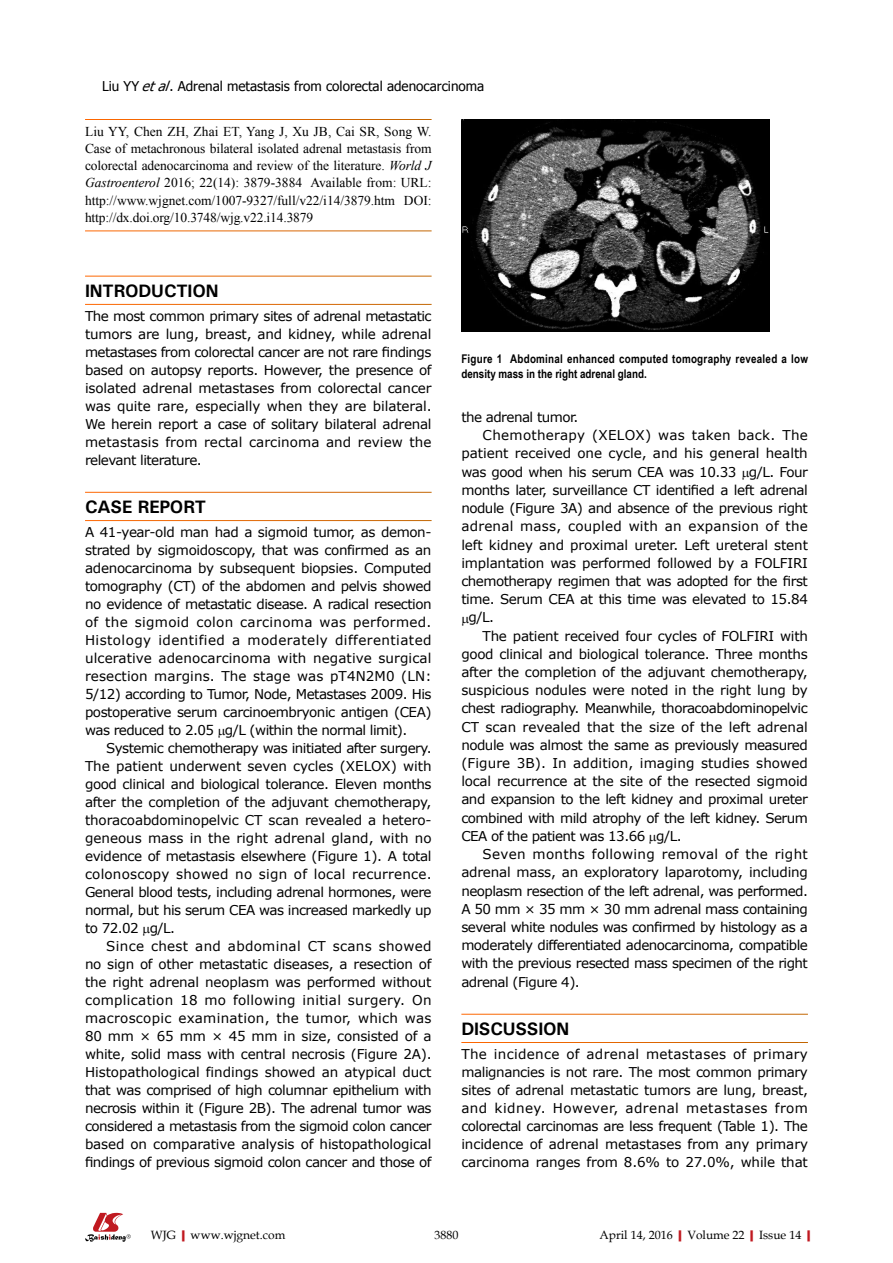
<style>
.page{position:relative;width:893px;height:1263px;background:#fff}
.page>*{position:absolute;margin:0;border:0;box-sizing:border-box;transform-origin:0 0}
.t1{font:700 18px "Univers";letter-spacing:-.01em;color:#000}
.t2{font:13.5px/18px "Verdana";letter-spacing:-.02em;color:#000;text-align:justify}
.t3{font:13.5px "Verdana";letter-spacing:-.04em;color:#000}
.t4{font:13.5px/17.2px "Times New Roman";letter-spacing:-.01em;color:#000;text-align:justify}
.t5{font:13.5px "Verdana";letter-spacing:.02em;color:#000}
.t6{font:13.5px "Verdana";letter-spacing:.025em;color:#000}
.t7{font:13.5px "Verdana";letter-spacing:.01em;color:#000}
.t8{font:13.5px "Verdana";color:#000}
.t9{font:13.5px "Verdana";letter-spacing:.015em;color:#000}
.t10{font:13.5px "Tahoma";color:#000}
.t11{font:13.5px "Verdana";letter-spacing:.03em;color:#000}
.t12{font:13.5px "Verdana";letter-spacing:.005em;color:#000}
.t13{font:700 12px/15px "Arial Narrow";letter-spacing:.02em;color:#000}
.t14{font:12px "Book Antiqua";color:#000}
.s1{font-style:italic}
.s2{font-weight:700;color:#c01920}
</style>
<div class="page">
<svg style="left:85px;top:1213px;width:46px;height:29px"></svg>
<img style="left:461px;top:119px;width:308px;height:213px">
<p class="t10" style="left:102px;top:77px;width:384px">Liu YY <span class="s1">etal</span>. Adrenal metastasis from colorectal adenocarcinoma</p>
<p class="t4" style="left:85px;top:122px;width:348px">Liu YY, Chen ZH, Zhai ET, Yang J, Xu JB, Cai SR, Song W.<br>Case of metachronous bilateral isolated adrenal metastasis from colorectal adenocarcinoma and review of the literature. <span class="s1">World J Gastroenterol</span> 2016; 22(14): 3879-3884 Available from: URL: http://www.wjgnet.com/1007-9327/full/v22/i14/3879.htm DOI: http://dx.doi.org/10.3748/wjg.v22.i14.3879</p>
<p class="t1" style="left:85px;top:279px;width:135px">INTRODUCTION</p>
<p class="t2" style="left:85px;top:306px;width:348px">The most common primary sites of adrenal metastatic tumors are lung, breast, and kidney, while adrenal metastases from colorectal cancer are not rare findings based on autopsy reports. However, the presence of isolated adrenal metastases from colorectal cancer was quite rare, especially when they are bilateral.<br>We herein report a case of solitary bilateral adrenal metastasis from rectal carcinoma and review the relevant literature.</p>
<p class="t1" style="left:85px;top:495px;width:123px">CASE REPORT</p>
<p class="t2" style="left:85px;top:522px;width:346px">A 41-year-old man had a sigmoid tumor, as demon-</p>
<p class="t2" style="left:85px;top:540px;width:348px">strated by sigmoidoscopy, that was confirmed as an</p>
<p class="t2" style="left:85px;top:558px;width:348px">adenocarcinoma by subsequent biopsies. Computed</p>
<p class="t2" style="left:85px;top:576px;width:348px">tomography (CT) of the abdomen and pelvis showed</p>
<p class="t3" style="left:85px;top:595px;width:348px">no evidence of metastatic disease. A radical resection</p>
<p class="t6" style="left:85px;top:613px;width:348px">of the sigmoid colon carcinoma was performed.</p>
<p class="t11" style="left:85px;top:631px;width:348px">Histo-logy identified a moderately differentiated</p>
<p class="t7" style="left:85px;top:649px;width:348px">ulcerative adenocarcinoma with negative surgical</p>
<p class="t7" style="left:85px;top:667px;width:348px">resection margins. The stage was pT4N2M0 (LN:</p>
<p class="t3" style="left:85px;top:685px;width:348px">5/12) accor-ding to Tumor, Node, Metastases 2009. His</p>
<p class="t2" style="left:85px;top:702px;width:348px">postoperative serum carcinoembryonic antigen (CEA)</p>
<p class="t3" style="left:85px;top:721px;width:324px">was reduced to 2.05 g/L (within the normal limit).</p>
<p class="t3" style="left:106px;top:739px;width:327px">Systemic chemotherapy was initiated after surgery.</p>
<p class="t2" style="left:85px;top:756px;width:348px">The patient underwent seven cycles (XELOX) with</p>
<p class="t2" style="left:85px;top:774px;width:348px">good clinical and biological tolerance. Eleven months</p>
<p class="t2" style="left:85px;top:792px;width:348px">after the completion of the adjuvant chemotherapy,</p>
<p class="t2" style="left:85px;top:810px;width:346px">thoracoabdominopelvic CT scan revealed a hetero-</p>
<p class="t8" style="left:85px;top:829px;width:348px">geneous mass in the right adrenal gland, with no</p>
<p class="t2" style="left:85px;top:846px;width:348px">evidence of metastasis elsewhere (Figure 1). A total</p>
<p class="t9" style="left:85px;top:865px;width:348px">colonoscopy showed no sign of local recurrence.</p>
<p class="t3" style="left:85px;top:883px;width:348px">General blood tests, including adrenal hormones, were</p>
<p class="t3" style="left:85px;top:901px;width:348px">normal, but his serum CEA was increased markedly up</p>
<p class="t2" style="left:85px;top:918px;width:91px">to 72.02 g/l.</p>
<p class="t6" style="left:106px;top:937px;width:327px">Since chest and abdominal CT scans showed</p>
<p class="t2" style="left:85px;top:954px;width:348px">no sign of other metastatic diseases, a resection of</p>
<p class="t2" style="left:85px;top:972px;width:348px">the right adrenal neoplasm was performed without</p>
<p class="t5" style="left:85px;top:991px;width:348px">complication 18 mo following initial surgery. On</p>
<p class="t5" style="left:85px;top:1009px;width:348px">macroscopic examination, the tumor, which was</p>
<p class="t2" style="left:85px;top:1026px;width:348px">80 mm × 65 mm × 45 mm in size, consisted of a</p>
<p class="t2" style="left:85px;top:1044px;width:348px">white, solid mass with central necrosis (Figure 2a).</p>
<p class="t2" style="left:85px;top:1062px;width:348px">Histopathological findings showed an atypical duct</p>
<p class="t3" style="left:85px;top:1081px;width:348px">that was comprised of high columnar epithelium with</p>
<p class="t3" style="left:85px;top:1099px;width:348px">necrosis within it (Figure 2b). The adrenal tumor was</p>
<p class="t3" style="left:85px;top:1117px;width:348px">considered a metastasis from the sigmoid colon cancer</p>
<p class="t2" style="left:85px;top:1134px;width:348px">based on comparative analysis of histopathological</p>
<p class="t3" style="left:85px;top:1153px;width:348px">findings of previous sigmoid colon cancer and those of</p>
<p class="t13" style="left:461px;top:351px;width:348px">Figure 1 Abdominal enhanced computed tomography revealed a low density mass in the right adrenal gland.</p>
<p class="t3" style="left:461px;top:408px;width:118px">the adrenal tumor.</p>
<p class="t5" style="left:483px;top:427px;width:327px">Chemotherapy (XELOX) was taken back. The</p>
<p class="t2" style="left:461px;top:444px;width:348px">patient received one cycle, and his general health</p>
<p class="t3" style="left:461px;top:463px;width:348px">was good when his serum CEA was 10.33 g/l. Four</p>
<p class="t2" style="left:461px;top:480px;width:348px">months later, surveillance CT identified a left adrenal</p>
<p class="t3" style="left:461px;top:500px;width:348px">nodule (Figure 3a) and absence of the previous right</p>
<p class="t9" style="left:461px;top:518px;width:348px">adrenal mass, coupled with an expansion of the</p>
<p class="t2" style="left:461px;top:535px;width:348px">left kidney and proximal ureter. Left ureteral stent</p>
<p class="t2" style="left:461px;top:553px;width:348px">implantation was performed followed by a FOLFIRI</p>
<p class="t3" style="left:461px;top:572px;width:348px">chemotherapy regimen that was adopted for the first</p>
<p class="t2" style="left:461px;top:590px;width:348px">time. Serum CEA at this time was elevated to 15.84</p>
<p class="t2" style="left:469px;top:608px;width:27px">g/l.</p>
<p class="t2" style="left:483px;top:626px;width:327px">The patient received four cycles of FOLFIRI with</p>
<p class="t2" style="left:461px;top:644px;width:348px">good clinical and biological tolerance. Three months</p>
<p class="t2" style="left:461px;top:663px;width:348px">after the completion of the adjuvant chemotherapy,</p>
<p class="t2" style="left:461px;top:681px;width:348px">suspicious nodules were noted in the right lung by</p>
<p class="t3" style="left:461px;top:700px;width:348px">chest radiography. Meanwhile, thoracoabdominopelvic</p>
<p class="t8" style="left:461px;top:718px;width:348px">CT scan revealed that the size of the left adrenal</p>
<p class="t3" style="left:461px;top:736px;width:348px">nodule was almost the same as previously measured</p>
<p class="t12" style="left:461px;top:754px;width:348px">(Figure 3b). In addition, imaging studies showed</p>
<p class="t2" style="left:461px;top:772px;width:348px">local recurrence at the site of the resected sigmoid</p>
<p class="t2" style="left:461px;top:790px;width:348px">and expansion to the left kidney and proximal ureter</p>
<p class="t3" style="left:461px;top:809px;width:348px">combined with mild atrophy of the left kidney. Serum</p>
<p class="t3" style="left:461px;top:827px;width:222px">CEA of the patient was 13.66 g/l.</p>
<p class="t6" style="left:483px;top:846px;width:327px">Seven months following removal of the right</p>
<p class="t2" style="left:461px;top:863px;width:348px">adrenal mass, an exploratory laparotomy, including</p>
<p class="t3" style="left:461px;top:882px;width:348px">neoplasm resection of the left adrenal, was performed.</p>
<p class="t3" style="left:461px;top:900px;width:348px">A 50 mm × 35 mm × 30 mm adrenal mass containing</p>
<p class="t3" style="left:461px;top:918px;width:348px">several white nodules was confirmed by histology as a</p>
<p class="t3" style="left:461px;top:937px;width:348px">moderately differentiated adenocarcinoma, compatible</p>
<p class="t3" style="left:461px;top:955px;width:348px">with the previous resected mass specimen of the right</p>
<p class="t3" style="left:461px;top:973px;width:120px">adrenal (Figure 4).</p>
<p class="t1" style="left:461px;top:1018px;width:110px">DISCUSSION</p>
<p class="t2" style="left:461px;top:1044px;width:348px">The incidence of adrenal metastases of primary malignancies is not rare. The most common primary sites of adrenal metastatic tumors are lung, breast, and kidney. However, adrenal metastases from colorectal carcinomas are less frequent (Table 1). The incidence of adrenal metastases from any primary carcinoma ranges from 8.6% to 27.0%, while that</p>
<p class="t14" style="left:151px;top:1226px;width:136px">WJG<span class="s2">|</span>www.wjgnet.com</p>
<p class="t14" style="left:434px;top:1226px;width:25px">3880</p>
<p class="t14" style="left:599px;top:1226px;width:218px">April 14, 2016<span class="s2">|</span>Volume 22<span class="s2">|</span>Issue 14<span class="s2">|</span></p>
</div>
